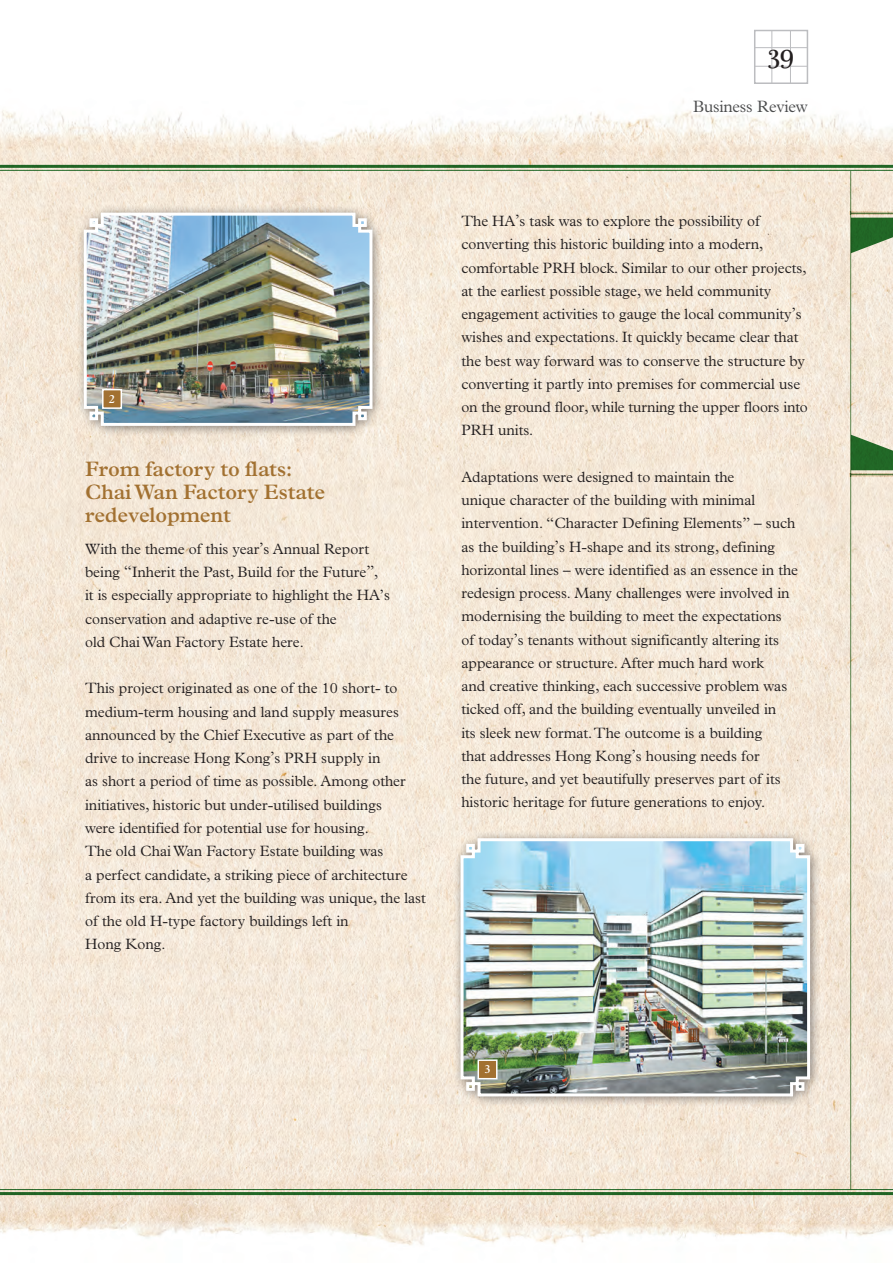
<style>
.page{position:relative;width:893px;height:1263px;background:#fff}
.page>*{position:absolute;margin:0;border:0;box-sizing:border-box;transform-origin:0 0}
.t1{font:28.5px "Plantagenet Cherokee";color:#231f20}
.Heading_1{font:600 21px/23.2px "Plantin Std";letter-spacing:-.005em;color:#a27131}
.t2{font:300 16.5px "Plantin Std";letter-spacing:-.015em;color:#4b4c4d}
.Body_Text{font:300 15px/23.2px "Plantin Std";color:#231f20}
.t3{font:600 12px "Plantin Std";color:#fff}
</style>
<div class="page">
<img style="left:0;top:29px;width:893px;height:1217px">
<hr style="left:0;top:165px;width:893px;height:3px;background:#23712d">
<hr style="left:0;top:170px;width:893px;height:1px;background:#23712d">
<hr style="left:0;top:1192px;width:893px;height:3px;background:#23712d">
<hr style="left:0;top:1189px;width:893px;height:1px;background:#23712d">
<hr style="left:850px;top:171px;width:1px;height:1018px;background:#61905a">
<svg style="left:851px;top:218px;width:42px;height:35px"></svg>
<hr style="left:851px;top:213px;width:42px;height:1px;background:#61905a">
<svg style="left:851px;top:435px;width:42px;height:35px"></svg>
<hr style="left:851px;top:474px;width:42px;height:1px;background:#61905a">
<div style="left:754px;top:30px;width:54px;height:54px;border:2px solid #bcbdc0"></div>
<hr style="left:772px;top:30px;width:1px;height:53px;background:#bcbdc0">
<hr style="left:790px;top:30px;width:1px;height:53px;background:#bcbdc0">
<hr style="left:754px;top:47px;width:54px;height:1px;background:#bcbdc0">
<hr style="left:754px;top:66px;width:54px;height:1px;background:#bcbdc0">
<div style="left:452px;top:830px;width:368px;height:277px;background:#231f20;opacity:.5"></div>
<img style="left:459px;top:837px;width:353px;height:261px">
<svg style="left:477px;top:1059px;width:21px;height:21px"></svg>
<div style="left:76px;top:205px;width:306px;height:231px;background:#231f20;opacity:.5"></div>
<img style="left:82px;top:211px;width:292px;height:216px">
<svg style="left:101px;top:388px;width:22px;height:22px"></svg>
<h1 class="t1" style="left:768px;top:37px;width:27px">39</h1>
<p class="t2" style="left:693px;top:97px;width:116px">Business Review</p>
<p class="t3" style="left:109px;top:392px;width:8px">2</p>
<p class="Heading_1" style="left:85px;top:457px;width:242px">From factory to flats:<br>Chai Wan Factory Estate redevelopment</p>
<p class="Body_Text" style="left:85px;top:537px;width:306px">With the theme of this year’s Annual Report being “Inherit the Past, Build for the Future”, it is especially appropriate to highlight the HA’s conservation and adaptive re-use of the<br>old Chai Wan Factory Estate here.</p>
<p class="Body_Text" style="left:85px;top:677px;width:342px">This project originated as one of the 10 short- to medium-term housing and land supply measures announced by the Chief Executive as part of the drive to increase Hong Kong’s PRH supply in<br>as short a period of time as possible. Among other initiatives, historic but under-utilised buildings<br>were identified for potential use for housing.<br>The old Chai Wan Factory Estate building was<br>a perfect candidate, a striking piece of architecture from its era. And yet the building was unique, the last of the old H-type factory buildings left in<br>Hong Kong.</p>
<p class="Body_Text" style="left:461px;top:209px;width:348px">The HA’s task was to explore the possibility of converting this historic building into a modern, comfortable PRH block. Similar to our other projects, at the earliest possible stage, we held community engagement activities to gauge the local community’s wishes and expectations. It quickly became clear that the best way forward was to conserve the structure by converting it partly into premises for commercial use on the ground floor, while turning the upper floors into PRH units.</p>
<p class="Body_Text" style="left:461px;top:465px;width:338px">Adaptations were designed to maintain the<br>unique character of the building with minimal intervention. “Character Defining Elements” – such as the building’s H-shape and its strong, defining horizontal lines – were identified as an essence in the redesign process. Many challenges were involved in modernising the building to meet the expectations of today’s tenants without significantly altering its appearance or structure. After much hard work<br>and creative thinking, each successive problem was ticked off, and the building eventually unveiled in<br>its sleek new format. The outcome is a building<br>that addresses Hong Kong’s housing needs for<br>the future, and yet beautifully preserves part of its historic heritage for future generations to enjoy.</p>
<p class="t3" style="left:484px;top:1062px;width:8px">3</p>
</div>
